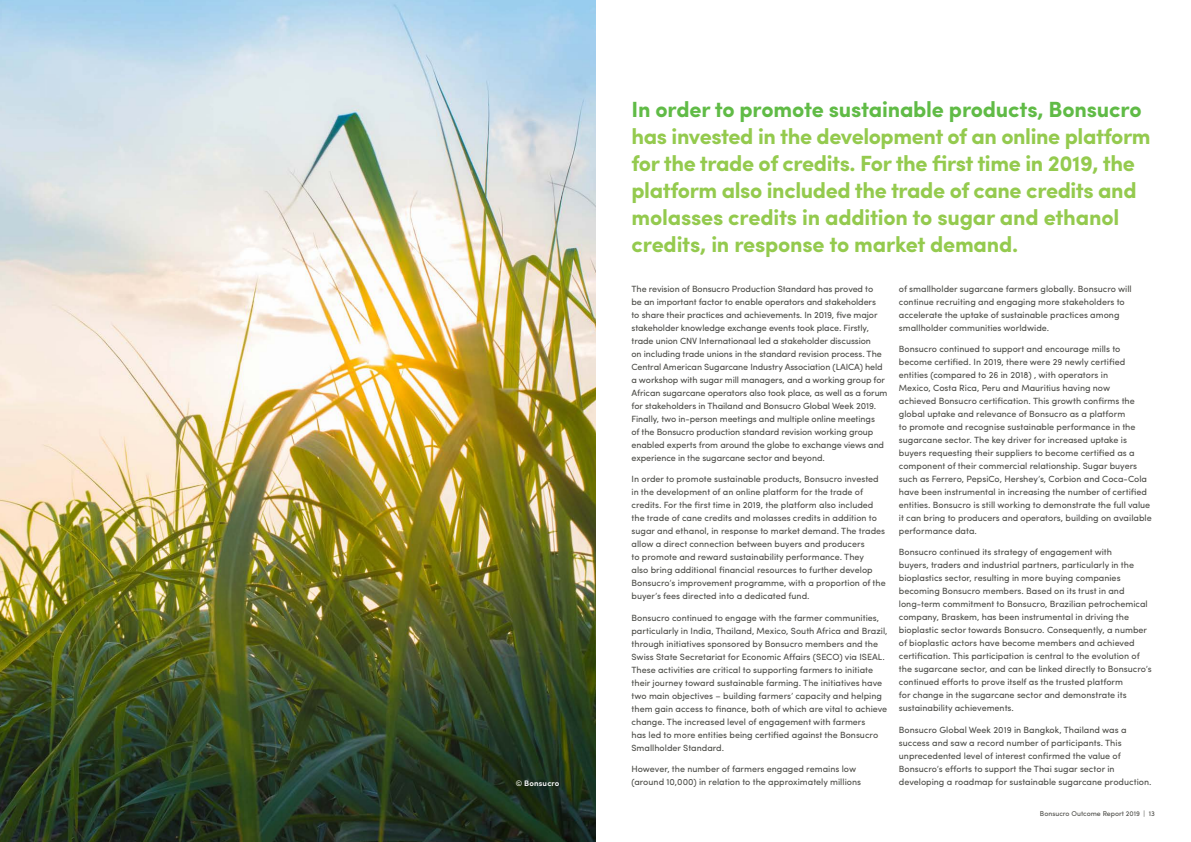
<style>
.page{position:relative;width:1191px;height:842px;background:#fff}
.page>*{position:absolute;margin:0;border:0;box-sizing:border-box;transform-origin:0 0}
.Bonsucro_Contents{font:700 22px/27px "Sofia Pro";letter-spacing:-.02em;color:#94ca4e}
.Bonsucro_TOC_H1{font:9px/13px "Sofia Pro";color:#4b4b46}
.Bonsucro_Body_Copy{font:600 8px "Sofia Pro";letter-spacing:.015em;color:#fafafa}
.t1{font:7px "Sofia Pro";color:#4b4b46}
.s1{color:#60bb46}
</style>
<div class="page">
<hr style="left:595px;top:0;width:1px;height:842px;background:#231f20">
<img style="left:0;top:0;width:595px;height:842px">
<p class="Bonsucro_Body_Copy" style="left:516px;top:777px;width:45px">© Bonsucro</p>
<p class="Bonsucro_Contents" style="left:631px;top:95px;width:520px"><span class="s1">In order to promote sustainable products, Bonsucro </span>has invested in the development of an online platform for the trade of credits. For the first time in 2019, the platform also included the trade of cane credits and molasses credits in addition to sugar and ethanol credits, in response to market demand.</p>
<p class="Bonsucro_TOC_H1" style="left:631px;top:281px;width:257px">The revision of Bonsucro Production Standard has proved to<br>be an important factor to enable operators and stakeholders<br>to share their practices and achievements. In 2019, five major stakeholder knowledge exchange events took place. Firstly, trade union CNV Internationaal led a stakeholder discussion<br>on including trade unions in the standard revision process. The Central American Sugarcane Industry Association (LAICA) held a workshop with sugar mill managers, and a working group for African sugarcane operators also took place, as well as a forum for stakeholders in Thailand and Bonsucro Global Week 2019.<br>Finally, two in-person meetings and multiple online meetings<br>of the Bonsucro production standard revision working group enabled experts from around the globe to exchange views and experience in the sugarcane sector and beyond.</p>
<p class="Bonsucro_TOC_H1" style="left:631px;top:472px;width:256px">In order to promote sustainable products, Bonsucro invested in the development of an online platform for the trade of credits. For the first time in 2019, the platform also included the trade of cane credits and molasses credits in addition to sugar and ethanol, in response to market demand. The trades allow a direct connection between buyers and producers<br>to promote and reward sustainability performance. They<br>also bring additional financial resources to further develop Bonsucro’s improvement programme, with a proportion of the buyer’s fees directed into a dedicated fund.</p>
<p class="Bonsucro_TOC_H1" style="left:631px;top:610px;width:257px">Bonsucro continued to engage with the farmer communities, particularly in India, Thailand, Mexico, South Africa and Brazil, through initiatives sponsored by Bonsucro members and the Swiss State Secretariat for Economic Affairs (SECO) via ISEAL.<br>These activities are critical to supporting farmers to initiate their journey toward sustainable farming. The initiatives have two main objectives – building farmers’ capacity and helping them gain access to finance, both of which are vital to achieve change. The increased level of engagement with farmers<br>has led to more entities being certified against the Bonsucro Smallholder Standard.</p>
<p class="Bonsucro_TOC_H1" style="left:631px;top:762px;width:231px">However, the number of farmers engaged remains low (around 10,000) in relation to the approximately millions</p>
<p class="Bonsucro_TOC_H1" style="left:899px;top:281px;width:234px">of smallholder sugarcane farmers globally. Bonsucro will continue recruiting and engaging more stakeholders to accelerate the uptake of sustainable practices among smallholder communities worldwide.</p>
<p class="Bonsucro_TOC_H1" style="left:899px;top:342px;width:254px">Bonsucro continued to support and encourage mills to become certified. In 2019, there were 29 newly certified entities (compared to 26 in 2018) , with operators in<br>Mexico, Costa Rica, Peru and Mauritius having now<br>achieved Bonsucro certification. This growth confirms the global uptake and relevance of Bonsucro as a platform<br>to promote and recognise sustainable performance in the sugarcane sector. The key driver for increased uptake is buyers requesting their suppliers to become certified as a component of their commercial relationship. Sugar buyers such as Ferrero, PepsiCo, Hershey’s, Corbion and Coca-Cola have been instrumental in increasing the number of certified entities. Bonsucro is still working to demonstrate the full value it can bring to producers and operators, building on available performance data.</p>
<p class="Bonsucro_TOC_H1" style="left:899px;top:545px;width:254px">Bonsucro continued its strategy of engagement with<br>buyers, traders and industrial partners, particularly in the bioplastics sector, resulting in more buying companies becoming Bonsucro members. Based on its trust in and long-term commitment to Bonsucro, Brazilian petrochemical company, Braskem, has been instrumental in driving the bioplastic sector towards Bonsucro. Consequently, a number of bioplastic actors have become members and achieved certification. This participation is central to the evolution of the sugarcane sector, and can be linked directly to Bonsucro’s continued efforts to prove itself as the trusted platform<br>for change in the sugarcane sector and demonstrate its sustainability achievements.</p>
<p class="Bonsucro_TOC_H1" style="left:899px;top:723px;width:254px">Bonsucro Global Week 2019 in Bangkok, Thailand was a success and saw a record number of participants. This unprecedented level of interest confirmed the value of Bonsucro’s efforts to support the Thai sugar sector in developing a roadmap for sustainable sugarcane production.</p>
<p class="t1" style="left:1040px;top:808px;width:116px">Bonsucro Outcome Report 2019 | 13</p>
</div>
